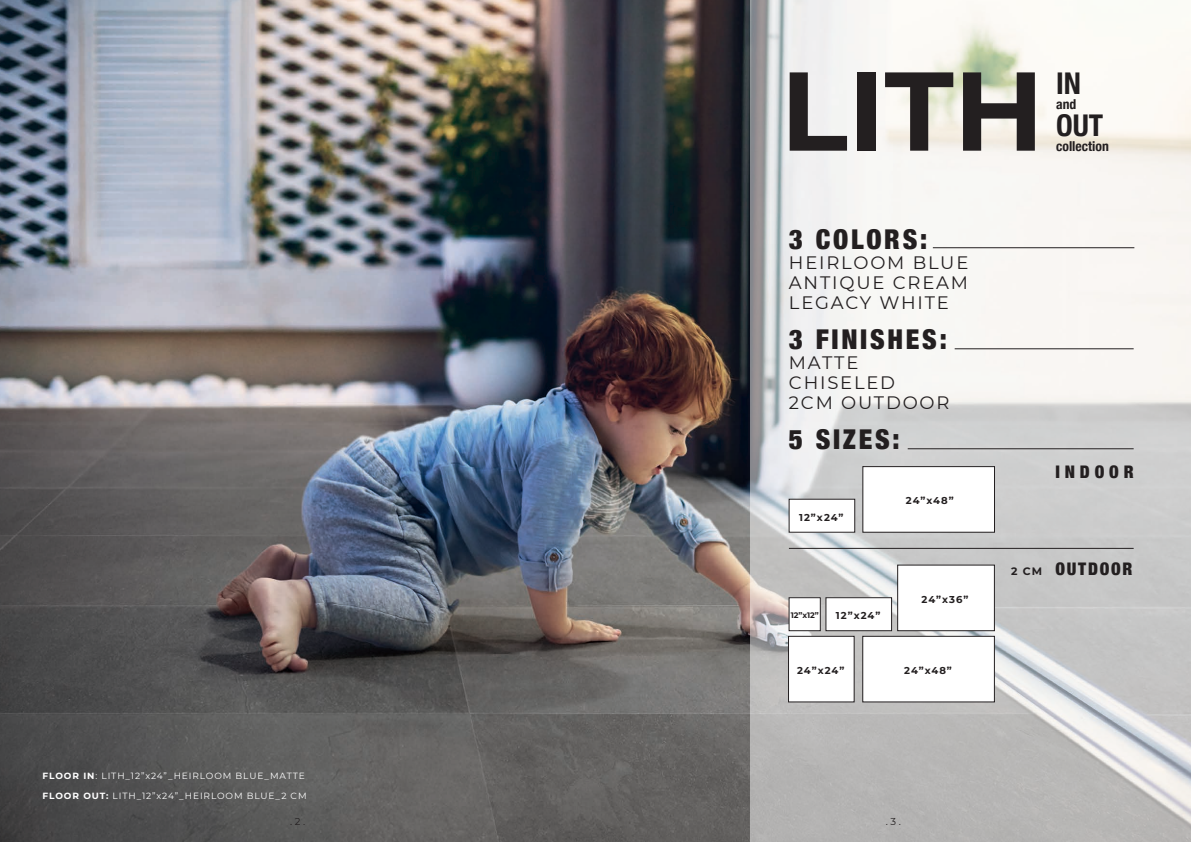
<style>
.page{position:relative;width:1191px;height:842px;background:#fff}
.page>*{position:absolute;margin:0;border:0;box-sizing:border-box;transform-origin:0 0}
.t1{font:700 111.8px "Montserrat";color:#231f20}
.t2{font:700 condensed 30px "Helvetica Neue";color:#231f20}
.t3{font:900 condensed 27.3px "Helvetica Neue";letter-spacing:.1em;color:#231f20}
.t4{font:18px "Montserrat";letter-spacing:.1em;color:#231f20}
.t5{font:900 condensed 17.3px "Helvetica Neue";letter-spacing:.1em;color:#231f20}
.t6{font:700 condensed 13.7px "Helvetica Neue";color:#231f20}
.t7{font:700 10.8px "Montserrat";color:#231f20}
.t8{font:700 10px "Montserrat";letter-spacing:.095em;color:#231f20}
.t9{font:10px "Montserrat";color:#231f20}
.t10{font:9px "Montserrat";letter-spacing:.1em;color:#fff}
.t11{font:700 8px "Montserrat";color:#231f20}
.s1{font-weight:700}
</style>
<div class="page">
<img style="left:0;top:0;width:750px;height:842px">
<svg style="left:750px;top:0;width:441px;height:842px"></svg>
<div style="left:789px;top:598px;width:31px;height:33px;background:#fff"></div>
<div style="left:789px;top:597px;width:31px;height:34px;border:1px solid #231f20"></div>
<div style="left:826px;top:598px;width:65px;height:33px;background:#fff"></div>
<div style="left:825px;top:597px;width:66px;height:34px;border:1px solid #231f20"></div>
<div style="left:788px;top:636px;width:66px;height:66px;background:#fff"></div>
<div style="left:788px;top:636px;width:66px;height:66px;border:1px solid #231f20"></div>
<div style="left:862px;top:636px;width:132px;height:66px;background:#fff"></div>
<div style="left:862px;top:636px;width:132px;height:66px;border:1px solid #231f20"></div>
<div style="left:897px;top:565px;width:97px;height:66px;background:#fff"></div>
<div style="left:897px;top:565px;width:97px;height:66px;border:1px solid #231f20"></div>
<div style="left:789px;top:499px;width:65px;height:33px;background:#fff"></div>
<div style="left:863px;top:467px;width:131px;height:65px;background:#fff"></div>
<div style="left:862px;top:466px;width:132px;height:66px;border:1px solid #231f20"></div>
<hr style="left:789px;top:548px;width:344px;height:1px;background:#231f20">
<hr style="left:907px;top:448px;width:226px;height:1px;background:#231f20">
<hr style="left:954px;top:348px;width:179px;height:1px;background:#231f20">
<hr style="left:933px;top:247px;width:201px;height:1px;background:#231f20">
<p class="t1" style="left:780px;top:30px;width:265px">LITH</p>
<p class="t2" style="left:1056px;top:58px;width:26px">IN</p>
<p class="t6" style="left:1056px;top:92px;width:22px">and</p>
<p class="t2" style="left:1056px;top:100px;width:49px">OUT</p>
<p class="t6" style="left:1056px;top:134px;width:54px">collection</p>
<p class="t3" style="left:789px;top:217px;width:140px">3 COLORS:</p>
<p class="t4" style="left:789px;top:250px;width:181px">HEIRLOOM BLUE</p>
<p class="t4" style="left:789px;top:270px;width:181px">ANTIQUE CREAM</p>
<p class="t4" style="left:789px;top:290px;width:162px">LEGACY WHITE</p>
<p class="t3" style="left:789px;top:317px;width:159px">3 FINISHES:</p>
<p class="t4" style="left:789px;top:350px;width:71px">MATTE</p>
<p class="t4" style="left:789px;top:370px;width:108px">CHISELED</p>
<p class="t4" style="left:789px;top:390px;width:162px">2CM OUTDOOR</p>
<p class="t3" style="left:789px;top:417px;width:112px">5 SIZES:</p>
<p class="t8" style="left:799px;top:510px;width:46px">12”x24”</p>
<p class="t8" style="left:906px;top:493px;width:49px">24”x48”</p>
<p class="t11" style="left:791px;top:609px;width:30px">12”x12”</p>
<p class="t8" style="left:836px;top:608px;width:46px">12”x24”</p>
<p class="t8" style="left:921px;top:592px;width:48px">24”x36”</p>
<p class="t8" style="left:797px;top:663px;width:49px">24”x24”</p>
<p class="t8" style="left:904px;top:663px;width:49px">24”x48”</p>
<p class="t5" style="left:1055px;top:457px;width:80px">INDOOR</p>
<p class="t7" style="left:1011px;top:564px;width:32px">2 CM</p>
<p class="t5" style="left:1055px;top:555px;width:78px">OUTDOOR</p>
<p class="t10" style="left:43px;top:770px;width:264px"><span class="s1">FLOOR IN</span>: LITH_12”x24”_HEIRLOOM BLUE_MATTE</p>
<p class="t10" style="left:43px;top:790px;width:265px"><span class="s1">FLOOR OUT:</span> LITH_12”x24”_HEIRLOOM BLUE_2 CM</p>
<p class="t9" style="left:290px;top:814px;width:17px">. 2 .</p>
<p class="t9" style="left:885px;top:814px;width:17px">. 3 .</p>
</div>
